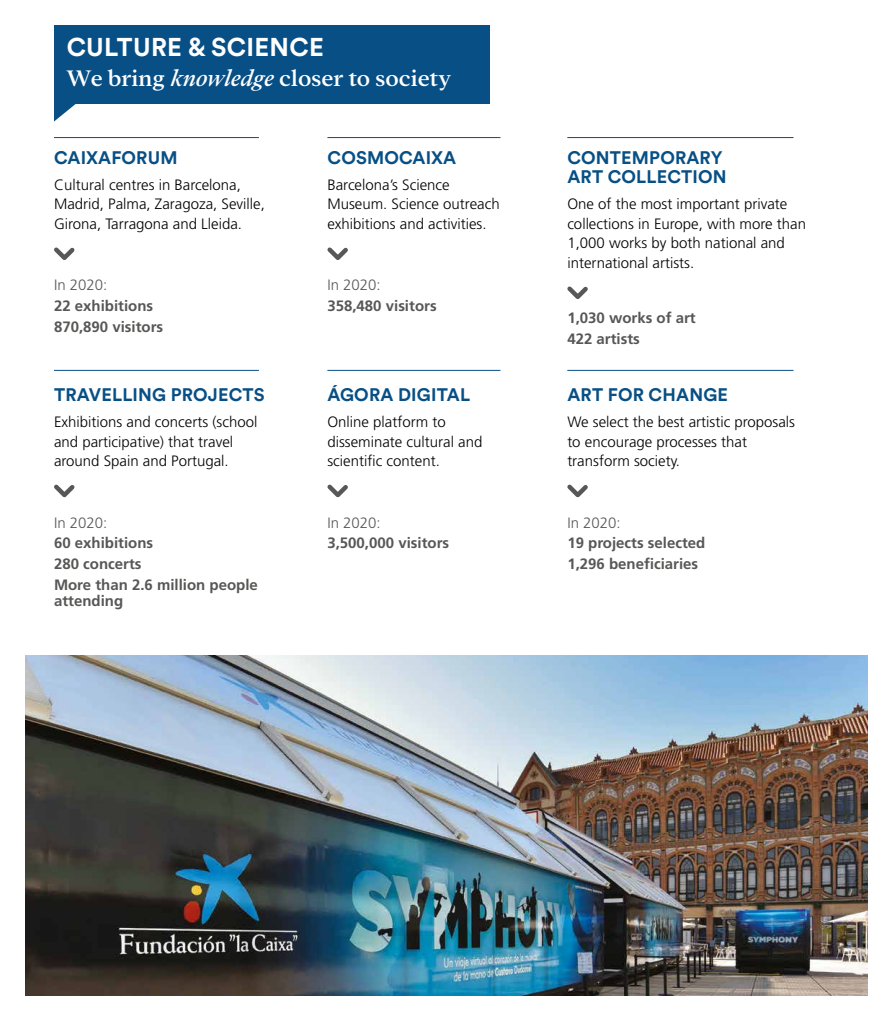
<style>
.page{position:relative;width:893px;height:1021px;background:#fff}
.page>*{position:absolute;margin:0;border:0;box-sizing:border-box;transform-origin:0 0}
.t1{font:700 25.5px "Circular Std";letter-spacing:.01em;color:#fff}
.t2{font:500 24.6px "Addington CF";letter-spacing:-.005em;color:#fff}
.t3{font:700 18px/19.5px "Circular Std";letter-spacing:.01em;color:#074f85}
.t4{font:300 15px/19.5px "Frutiger LT Std";color:#000}
.t5{font:700 15px/20.7px "Frutiger LT Std";color:#575756}
.t6{font:300 15px "Frutiger LT Std";color:#575756}
.s1{font-style:italic;font-size:25.5px}
</style>
<div class="page">
<img style="left:26px;top:655px;width:841px;height:340px">
<svg style="left:327px;top:484px;width:21px;height:14px"></svg>
<svg style="left:327px;top:247px;width:21px;height:13px"></svg>
<hr style="left:327px;top:137px;width:173px;height:1px;background:#074f85">
<hr style="left:327px;top:370px;width:173px;height:1px;background:#074f85">
<svg style="left:567px;top:286px;width:21px;height:13px"></svg>
<hr style="left:567px;top:137px;width:226px;height:1px;background:#074f85">
<svg style="left:567px;top:484px;width:21px;height:14px"></svg>
<hr style="left:567px;top:370px;width:226px;height:1px;background:#074f85">
<svg style="left:54px;top:247px;width:21px;height:13px"></svg>
<svg style="left:54px;top:484px;width:21px;height:14px"></svg>
<hr style="left:54px;top:137px;width:205px;height:1px;background:#074f85">
<hr style="left:54px;top:370px;width:205px;height:1px;background:#074f85">
<div style="left:54px;top:26px;width:435px;height:78px;background:#074f85"></div>
<svg style="left:54px;top:104px;width:22px;height:17px"></svg>
<h1 class="t1" style="left:67px;top:30px;width:259px">CULTURE &amp; SCIENCE</h1>
<h2 class="t2" style="left:67px;top:63px;width:386px">We bring <span class="s1">knowledge</span> closer to society</h2>
<p class="t3" style="left:54px;top:147px;width:125px">CAIXAFORUM</p>
<p class="t4" style="left:54px;top:175px;width:212px">Cultural centres in Barcelona,<br>Madrid, Palma, Zaragoza, Seville,<br>Girona, Tarragona and Lleida.</p>
<p class="t6" style="left:54px;top:277px;width:55px">In 2020:</p>
<p class="t5" style="left:54px;top:296px;width:111px">22 exhibitions<br>870,890 visitors</p>
<p class="t3" style="left:54px;top:384px;width:212px">TRAVELLING PROJECTS</p>
<p class="t4" style="left:54px;top:412px;width:205px">Exhibitions and concerts (school and participative) that travel around Spain and Portugal.</p>
<p class="t6" style="left:54px;top:514px;width:55px">In 2020:</p>
<p class="t5" style="left:54px;top:533px;width:205px">60 exhibitions<br>280 concerts<br>More than 2.6 million people</p>
<p class="t5" style="left:54px;top:591px;width:71px">attending</p>
<p class="t3" style="left:327px;top:147px;width:130px">COSMOCAIXA</p>
<p class="t4" style="left:327px;top:175px;width:174px">Barcelona’s Science<br>Museum. Science outreach exhibitions and activities.</p>
<p class="t6" style="left:327px;top:277px;width:55px">In 2020:</p>
<p class="t5" style="left:327px;top:296px;width:111px">358,480 visitors</p>
<p class="t3" style="left:327px;top:384px;width:144px">ÁGORA DIGITAL</p>
<p class="t4" style="left:327px;top:412px;width:157px">Online platform to disseminate cultural and scientific content.</p>
<p class="t6" style="left:327px;top:514px;width:55px">In 2020:</p>
<p class="t5" style="left:327px;top:533px;width:123px">3,500,000 visitors</p>
<p class="t3" style="left:567px;top:147px;width:161px">CONTEMPORARY<br>ART COLLECTION</p>
<p class="t4" style="left:567px;top:195px;width:240px">One of the most important private collections in Europe, with more than<br>1,000 works by both national and international artists.</p>
<p class="t5" style="left:567px;top:308px;width:130px">1,030 works of art<br>422 artists</p>
<p class="t3" style="left:567px;top:384px;width:162px">ART FOR CHANGE</p>
<p class="t4" style="left:567px;top:412px;width:229px">We select the best artistic proposals to encourage processes that transform society.</p>
<p class="t6" style="left:567px;top:514px;width:55px">In 2020:</p>
<p class="t5" style="left:567px;top:533px;width:140px">19 projects selected<br>1,296 beneficiaries</p>
</div>
